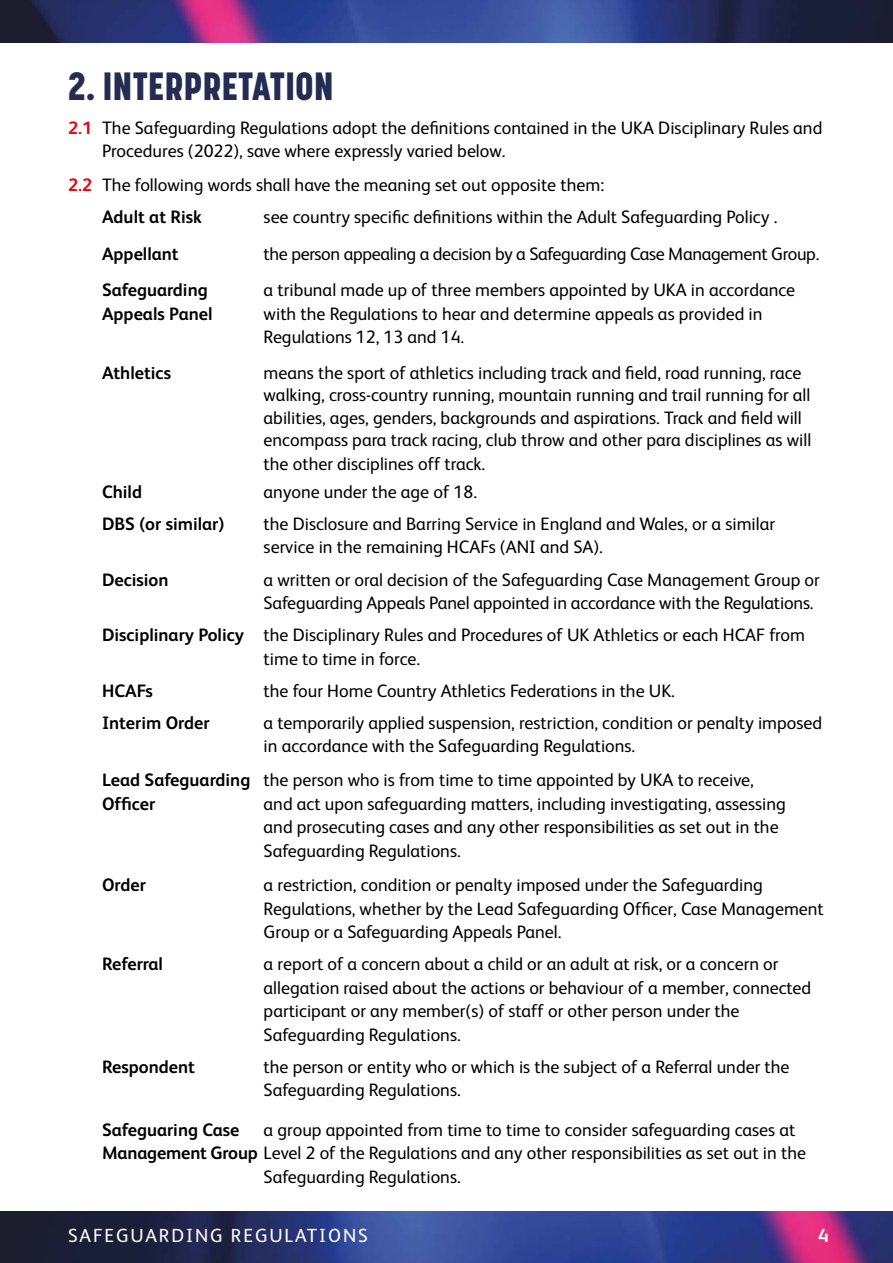
<style>
.page{position:relative;width:893px;height:1263px;background:#fff}
.page>*{position:absolute;margin:0;border:0;box-sizing:border-box;transform-origin:0 0}
.main_section_head{font:800 39px "Korolev Condensed";color:#232c52}
.t1{font:19.05px "FS Albert";letter-spacing:.1em;color:#fff}
.t2{font:700 19.05px "FS Albert";color:#fff}
.safe-main{font:18px/23.5px "FS Albert";color:#000}
.safe-main-2{font:700 18px/23.5px "FS Albert";color:#000}
.safe-main-3{font:18px "FS Albert";letter-spacing:-.02em;color:#000}
.s1{font-weight:700;color:#e30613}
.s2{font-weight:700}
</style>
<div class="page">
<img style="left:0;top:1211px;width:893px;height:52px">
<img style="left:0;top:0;width:893px;height:43px">
<h2 class="main_section_head" style="left:68px;top:62px;width:267px">2. INTERPRETATION</h2>
<p class="safe-main" style="left:102px;top:116px;width:722px;text-indent:-34px"><span class="s1">2.1</span> The Safeguarding Regulations adopt the definitions contained in the UKA Disciplinary Rules and<br>Procedures (2022), save where expressly varied below.</p>
<p class="safe-main" style="left:68px;top:173px;width:538px"><span class="s1">2.2</span> The following words shall have the meaning set out opposite them:</p>
<p class="safe-main-2" style="left:102px;top:206px;width:101px">Adult at Risk</p>
<p class="safe-main" style="left:264px;top:206px;width:515px">see country specific definitions within the Adult Safeguarding Policy .</p>
<p class="safe-main-2" style="left:102px;top:242px;width:78px">Appellant</p>
<p class="safe-main-3" style="left:264px;top:244px;width:557px">the person appealing a decision by a Safeguarding Case Management Group.</p>
<p class="safe-main-2" style="left:102px;top:278px;width:112px">Safeguarding<br>Appeals Panel</p>
<p class="safe-main" style="left:264px;top:278px;width:533px">a tribunal made up of three members appointed by UKA in accordance with the Regulations to hear and determine appeals as provided in<br>Regulations 12, 13 and 14.</p>
<p class="safe-main-2" style="left:102px;top:361px;width:71px">Athletics</p>
<p class="safe-main" style="left:264px;top:361px;width:549px;line-height:22.8px">means the sport of athletics including track and field, road running, race walking, cross-country running, mountain running and trail running for all abilities, ages, genders, backgrounds and aspirations. Track and field will encompass para track racing, club throw and other para disciplines as will the other disciplines off track.</p>
<p class="safe-main-2" style="left:102px;top:480px;width:42px">Child</p>
<p class="safe-main" style="left:264px;top:480px;width:215px">anyone under the age of 18.</p>
<p class="safe-main-2" style="left:102px;top:512px;width:124px">DBS (or similar)</p>
<p class="safe-main" style="left:264px;top:512px;width:513px">the Disclosure and Barring Service in England and Wales, or a similar service in the remaining HCAFs (ANI and SA).</p>
<p class="safe-main-2" style="left:102px;top:567px;width:68px">Decision</p>
<p class="safe-main" style="left:264px;top:568px;width:558px">a written or oral decision of the Safeguarding Case Management Group or<br>Safeguarding Appeals Panel appointed in accordance with the Regulations.</p>
<p class="safe-main" style="left:264px;top:623px;width:543px;text-indent:-162px"><span class="s2">Disciplinary Policy</span> the Disciplinary Rules and Procedures of UK Athletics or each HCAF from time to time in force.</p>
<p class="safe-main-2" style="left:102px;top:679px;width:52px">HCAFs</p>
<p class="safe-main" style="left:264px;top:679px;width:413px">the four Home Country Athletics Federations in the UK.</p>
<p class="safe-main-2" style="left:102px;top:711px;width:109px">Interim Order</p>
<p class="safe-main" style="left:264px;top:711px;width:560px">a temporarily applied suspension, restriction, condition or penalty imposed in accordance with the Safeguarding Regulations.</p>
<p class="safe-main-2" style="left:102px;top:768px;width:150px">Lead Safeguarding<br>Officer</p>
<p class="safe-main" style="left:264px;top:768px;width:524px">the person who is from time to time appointed by UKA to receive, and act upon safeguarding matters, including investigating, assessing and prosecuting cases and any other responsibilities as set out in the Safeguarding Regulations.</p>
<p class="safe-main-2" style="left:102px;top:873px;width:45px">Order</p>
<p class="safe-main" style="left:264px;top:873px;width:562px">a restriction, condition or penalty imposed under the Safeguarding<br>Regulations, whether by the Lead Safeguarding Officer, Case Management<br>Group or a Safeguarding Appeals Panel.</p>
<p class="safe-main-2" style="left:102px;top:952px;width:63px">Referral</p>
<p class="safe-main" style="left:264px;top:952px;width:549px">a report of a concern about a child or an adult at risk, or a concern or allegation raised about the actions or behaviour of a member, connected participant or any member(s) of staff or other person under the Safeguarding Regulations.</p>
<p class="safe-main-2" style="left:102px;top:1055px;width:94px">Respondent</p>
<p class="safe-main" style="left:264px;top:1055px;width:527px">the person or entity who or which is the subject of a Referral under the<br>Safeguarding Regulations.</p>
<p class="safe-main" style="left:102px;top:1117px;width:705px"><span class="s2">Safeguaring Case<br>Management Group</span> Level 2 of the Regulations and any other responsibilities as set out in the</p>
<p class="safe-main" style="left:264px;top:1117px;width:533px">a group appointed from time to time to consider safeguarding cases at</p>
<p class="safe-main" style="left:264px;top:1165px;width:199px">Safeguarding Regulations.</p>
<p class="t1" style="left:68px;top:1224px;width:301px">SAFEGUARDING REGULATIONS</p>
<p class="t2" style="left:818px;top:1224px;width:12px">4</p>
</div>
